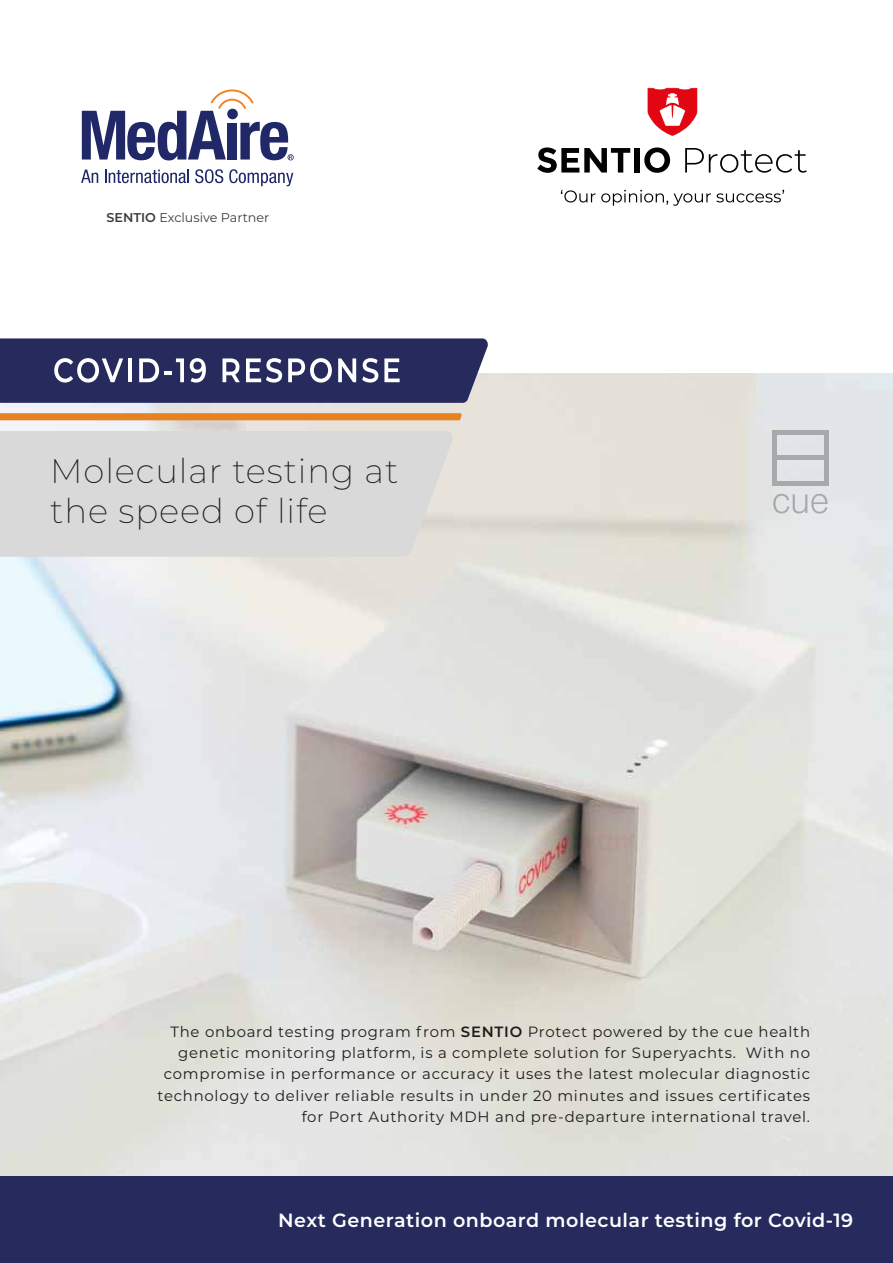
<style>
.page{position:relative;width:893px;height:1263px;background:#fff}
.page>*{position:absolute;margin:0;border:0;box-sizing:border-box;transform-origin:0 0}
.t1{font:200 34.05px/40.8px "Montserrat";letter-spacing:.025em;color:#1d1d1b}
.t2{font:600 19.2px "Montserrat";letter-spacing:.025em;color:#fff}
.t3{font:14.85px/21.3px "Montserrat";letter-spacing:.05em;color:#1d1d1b;text-align:right}
.t4{font:12.75px "Montserrat";color:#3c3c3b}
.s1{font-weight:600}
</style>
<div class="page">
<img style="left:0;top:373px;width:893px;height:803px">
<div style="left:0;top:1176px;width:893px;height:87px;background:#262a5d"></div>
<div style="left:0;top:431px;width:453px;height:126px;background:#d9d9d9"></div>
<svg style="left:0;top:338px;width:489px;height:65px;background:#404370"></svg>
<svg style="left:0;top:413px;width:462px;height:7px;background:#e78425"></svg>
<svg style="left:537px;top:147px;width:93px;height:26px"></svg>
<div style="left:634px;top:148px;width:6px;height:25px;background:#020203"></div>
<svg style="left:644px;top:147px;width:26px;height:26px"></svg>
<svg style="left:685px;top:148px;width:122px;height:25px"></svg>
<svg style="left:561px;top:190px;width:34px;height:12px"></svg>
<svg style="left:601px;top:190px;width:183px;height:16px"></svg>
<svg style="left:648px;top:88px;width:49px;height:48px"></svg>
<svg style="left:81px;top:170px;width:17px;height:13px"></svg>
<svg style="left:105px;top:170px;width:84px;height:13px"></svg>
<svg style="left:195px;top:169px;width:28px;height:14px"></svg>
<svg style="left:229px;top:169px;width:64px;height:17px"></svg>
<svg style="left:82px;top:89px;width:212px;height:71px"></svg>
<svg style="left:773px;top:494px;width:55px;height:20px"></svg>
<div style="left:776px;top:455px;width:52px;height:5px;background:#a7a9ac"></div>
<hr style="left:773px;top:430px;width:55px;height:4px;background:#a7a9ac">
<hr style="left:773px;top:481px;width:55px;height:4px;background:#a7a9ac">
<hr style="left:773px;top:430px;width:4px;height:55px;background:#a7a9ac">
<hr style="left:824px;top:430px;width:4px;height:55px;background:#a7a9ac">
<p class="t4" style="left:107px;top:208px;width:164px"><span class="s1">SENTIO</span> Exclusive Partner</p>
<h1 class="t1" style="left:50px;top:449px;width:350px">Molecular testing at the speed of life</h1>
<p class="t3" style="left:158px;top:1020px;width:654px">The onboard testing program from <span class="s1">SENTIO</span> Protect powered by the cue health genetic monitoring platform, is a complete solution for Superyachts. With no compromise in performance or accuracy it uses the latest molecular diagnostic technology to deliver reliable results in under 20 minutes and issues certificates for Port Authority MDH and pre-departure international travel.</p>
<p class="t2" style="left:278px;top:1206px;width:576px">Next Generation onboard molecular testing for Covid-19</p>
</div>
